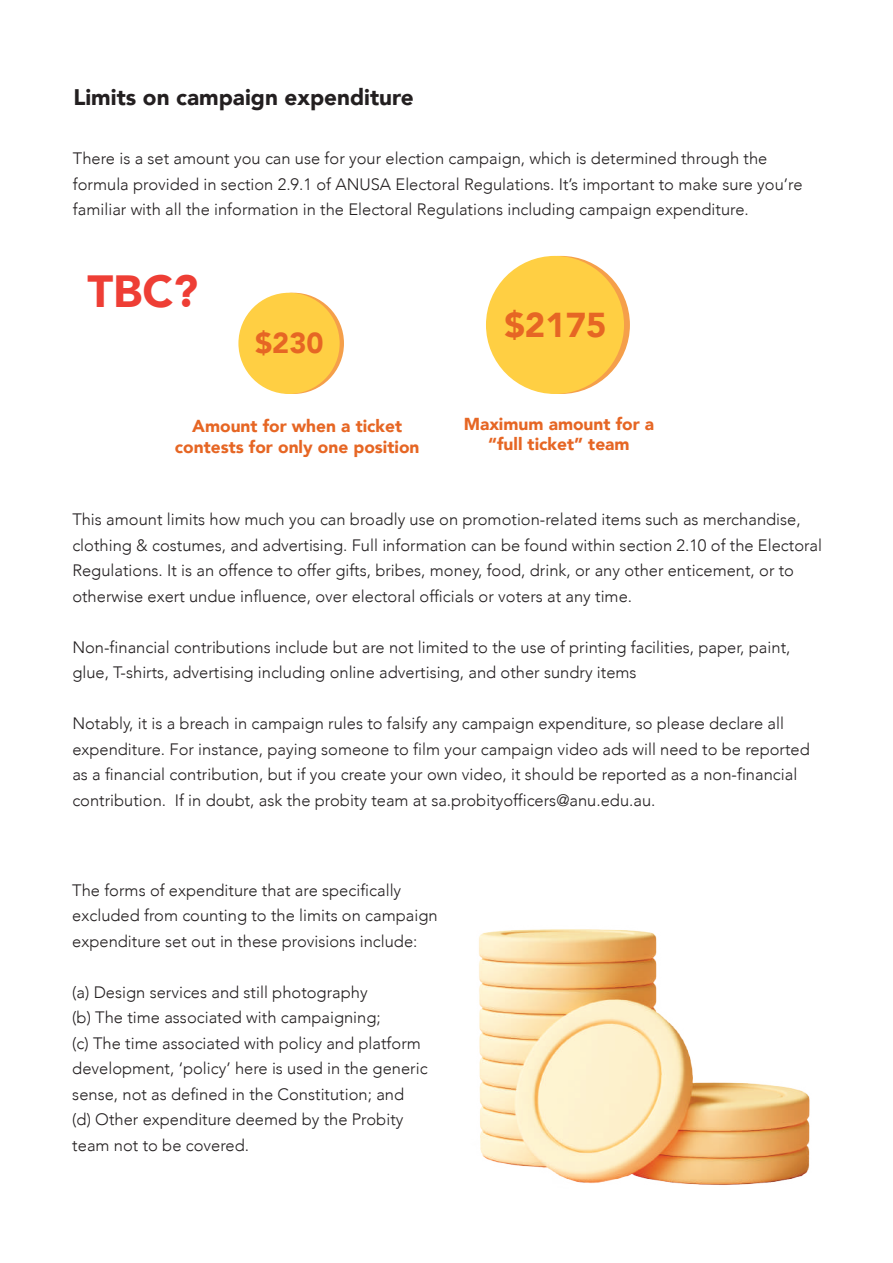
<style>
.page{position:relative;width:893px;height:1263px;background:#fff}
.page>*{position:absolute;margin:0;border:0;box-sizing:border-box;transform-origin:0 0}
.t1{font:900 45px "Avenir";color:#ee3e35}
.t2{font:900 34.5px "Avenir";color:#e66624}
.t3{font:900 28.8px "Avenir";color:#e66624}
.t4{font:900 22.5px "Avenir";color:#231f20}
.t5{font:900 17.25px/20.9px "Avenir";color:#e66624;text-align:center}
.t6{font:300 16.5px/25.5px "Avenir";color:#231f20}
</style>
<div class="page">
<svg style="left:243px;top:293px;width:101px;height:101px"></svg>
<div style="left:238px;top:293px;width:102px;height:101px;background:#ffcf43;border-radius:50%"></div>
<svg style="left:492px;top:256px;width:138px;height:138px"></svg>
<div style="left:486px;top:256px;width:138px;height:138px;background:#ffcf43;border-radius:50%"></div>
<img style="left:479px;top:929px;width:331px;height:256px">
<h3 class="t4" style="left:73px;top:78px;width:342px">Limits on campaign expenditure</h3>
<p class="t6" style="left:73px;top:146px;width:731px">There is a set amount you can use for your election campaign, which is determined through the formula provided in section 2.9.1 of ANUSA Electoral Regulations. It’s important to make sure you’re familiar with all the information in the Electoral Regulations including campaign expenditure.</p>
<h1 class="t1" style="left:87px;top:252px;width:112px">TBC?</h1>
<h3 class="t3" style="left:255px;top:319px;width:70px">$230</h3>
<h2 class="t2" style="left:505px;top:295px;width:104px">$2175</h2>
<p class="t5" style="left:175px;top:415px;width:246px">Amount for when a ticket contests for only one position</p>
<p class="t5" style="left:464px;top:413px;width:192px">Maximum amount for a “full ticket” team</p>
<p class="t6" style="left:72px;top:507px;width:751px">This amount limits how much you can broadly use on promotion-related items such as merchandise, clothing &amp; costumes, and advertising. Full information can be found within section 2.10 of the Electoral Regulations. It is an offence to offer gifts, bribes, money, food, drink, or any other enticement, or to otherwise exert undue influence, over electoral officials or voters at any time.</p>
<p class="t6" style="left:72px;top:634px;width:720px">Non-financial contributions include but are not limited to the use of printing facilities, paper, paint, glue, T-shirts, advertising including online advertising, and other sundry items</p>
<p class="t6" style="left:72px;top:711px;width:739px">Notably, it is a breach in campaign rules to falsify any campaign expenditure, so please declare all expenditure. For instance, paying someone to film your campaign video ads will need to be reported as a financial contribution, but if you create your own video, it should be reported as a non-financial contribution. If in doubt, ask the probity team at sa.probityofficers@anu.edu.au.</p>
<p class="t6" style="left:72px;top:877px;width:367px">The forms of expenditure that are specifically excluded from counting to the limits on campaign expenditure set out in these provisions include:</p>
<p class="t6" style="left:72px;top:979px;width:357px">(a) Design services and still photography<br>(b) The time associated with campaigning;<br>(c) The time associated with policy and platform development, ‘policy’ here is used in the generic sense, not as defined in the Constitution; and<br>(d) Other expenditure deemed by the Probity team not to be covered.</p>
</div>
